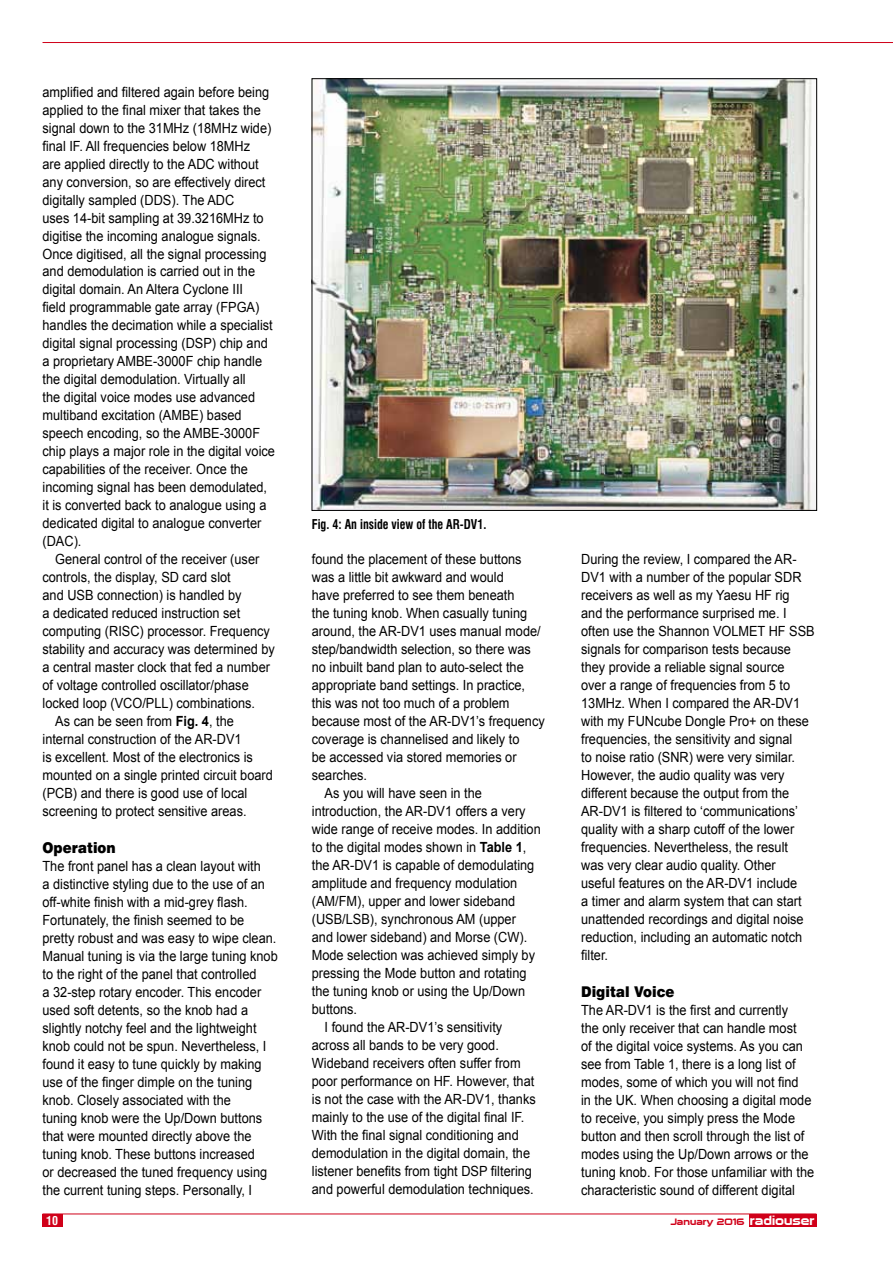
<style>
.page{position:relative;width:893px;height:1263px;background:#fff}
.page>*{position:absolute;margin:0;border:0;box-sizing:border-box;transform-origin:0 0}
.t1{font:900 14.85px "Swiss 721 BT";color:#000;scale:.91 1}
.t2{font:14.1px/18px "Arial";color:#000;scale:.91 1}
.t3{font:700 condensed 13.2px "Swiss 721 BT";color:#000;scale:.91 1}
.t4{font:700 condensed 12px "Swiss 721 BT";color:#fff}
.t5{font:9px "Sui Generis";color:#d00019}
.s1{font-weight:700}
.s2{font-size:12px;color:#fff}
</style>
<div class="page">
<div style="left:43px;top:1214px;width:20px;height:12px;background:#d00019"></div>
<div style="left:749px;top:1214px;width:67px;height:12px;background:#d00019"></div>
<hr style="left:43px;top:1213px;width:773px;height:1px;background:#d00019">
<hr style="left:43px;top:42px;width:850px;height:1px;background:#d00019">
<img style="left:314px;top:81px;width:501px;height:428px">
<p class="t2" style="left:43px;top:83px;width:257px">amplified and filtered again before being applied to the final mixer that takes the signal down to the 31MHz (18MHz wide) final IF. All frequencies below 18MHz<br>are applied directly to the ADC without any conversion, so are effectively direct digitally sampled (DDS). The ADC<br>uses 14-bit sampling at 39.3216MHz to digitise the incoming analogue signals.<br>Once digitised, all the signal processing and demodulation is carried out in the digital domain. An Altera Cyclone III<br>field programmable gate array (FPGA) handles the decimation while a specialist digital signal processing (DSP) chip and a proprietary AMBE-3000F chip handle the digital demodulation. Virtually all<br>the digital voice modes use advanced multiband excitation (AMBE) based speech encoding, so the AMBE-3000F chip plays a major role in the digital voice capabilities of the receiver. Once the incoming signal has been demodulated, it is converted back to analogue using a dedicated digital to analogue converter (DAC).</p>
<p class="t2" style="left:55px;top:551px;width:226px">General control of the receiver (user</p>
<p class="t2" style="left:43px;top:569px;width:208px">controls, the display, SD card slot</p>
<p class="t2" style="left:43px;top:587px;width:220px">and USB connection) is handled by</p>
<p class="t2" style="left:43px;top:605px;width:219px">a dedicated reduced instruction set</p>
<p class="t2" style="left:43px;top:623px;width:251px">computing (RISC) processor. Frequency</p>
<p class="t2" style="left:43px;top:641px;width:257px">stability and accuracy was determined by</p>
<p class="t2" style="left:43px;top:659px;width:251px">a central master clock that fed a number</p>
<p class="t2" style="left:43px;top:677px;width:228px">of voltage controlled oscillator/phase</p>
<p class="t2" style="left:43px;top:695px;width:235px">locked loop (VCO/PLL) combinations.</p>
<p class="t2" style="left:55px;top:713px;width:198px">As can be seen from <span class="s1">Fig. 4</span>, the</p>
<p class="t2" style="left:43px;top:731px;width:220px">internal construction of the AR-DV1</p>
<p class="t2" style="left:43px;top:749px;width:233px">is excellent. Most of the electronics is</p>
<p class="t2" style="left:43px;top:766px;width:255px">mounted on a single printed circuit board</p>
<p class="t2" style="left:43px;top:784px;width:227px">(PCB) and there is good use of local</p>
<p class="t2" style="left:43px;top:802px;width:226px">screening to protect sensitive areas.</p>
<p class="t1" style="left:43px;top:838px;width:82px">Operation</p>
<p class="t2" style="left:43px;top:857px;width:260px">The front panel has a clean layout with<br>a distinctive styling due to the use of an off-white finish with a mid-grey flash.<br>Fortunately, the finish seemed to be pretty robust and was easy to wipe clean.<br>Manual tuning is via the large tuning knob to the right of the panel that controlled<br>a 32-step rotary encoder. This encoder used soft detents, so the knob had a slightly notchy feel and the lightweight knob could not be spun. Nevertheless, I found it easy to tune quickly by making use of the finger dimple on the tuning knob. Closely associated with the<br>tuning knob were the Up/Down buttons that were mounted directly above the tuning knob. These buttons increased<br>or decreased the tuned frequency using the current tuning steps. Personally, I</p>
<p class="t3" style="left:312px;top:516px;width:193px">Fig. 4: An inside view of the AR-DV1.</p>
<p class="t2" style="left:312px;top:551px;width:232px">found the placement of these buttons</p>
<p class="t2" style="left:312px;top:569px;width:213px">was a little bit awkward and would</p>
<p class="t2" style="left:312px;top:587px;width:224px">have preferred to see them beneath</p>
<p class="t2" style="left:312px;top:605px;width:238px">the tuning knob. When casually tuning</p>
<p class="t2" style="left:312px;top:623px;width:253px">around, the AR-DV1 uses manual mode/</p>
<p class="t2" style="left:312px;top:641px;width:242px">step/bandwidth selection, so there was</p>
<p class="t2" style="left:312px;top:659px;width:234px">no inbuilt band plan to auto-select the</p>
<p class="t2" style="left:312px;top:677px;width:236px">appropriate band settings. In practice,</p>
<p class="t2" style="left:312px;top:695px;width:219px">this was not too much of a problem</p>
<p class="t2" style="left:312px;top:713px;width:257px">because most of the AR-DV1’s frequency</p>
<p class="t2" style="left:312px;top:731px;width:230px">coverage is channelised and likely to</p>
<p class="t2" style="left:312px;top:749px;width:227px">be accessed via stored memories or</p>
<p class="t2" style="left:312px;top:767px;width:62px">searches.</p>
<p class="t2" style="left:325px;top:785px;width:174px">As you will have seen in the</p>
<p class="t2" style="left:312px;top:803px;width:236px">introduction, the AR-DV1 offers a very</p>
<p class="t2" style="left:312px;top:821px;width:253px">wide range of receive modes. In addition</p>
<p class="t2" style="left:312px;top:839px;width:237px">to the digital modes shown in <span class="s1">Table 1</span>,</p>
<p class="t2" style="left:312px;top:857px;width:246px">the AR-DV1 is capable of demodulating</p>
<p class="t2" style="left:312px;top:875px;width:227px">amplitude and frequency modulation</p>
<p class="t2" style="left:312px;top:892px;width:225px">(AM/FM), upper and lower sideband</p>
<p class="t2" style="left:312px;top:910px;width:226px">(USB/LSB), synchronous AM (upper</p>
<p class="t2" style="left:312px;top:928px;width:238px">and lower sideband) and Morse (CW).</p>
<p class="t2" style="left:312px;top:946px;width:247px">Mode selection was achieved simply by</p>
<p class="t2" style="left:312px;top:964px;width:237px">pressing the Mode button and rotating</p>
<p class="t2" style="left:312px;top:982px;width:236px">the tuning knob or using the Up/Down</p>
<p class="t2" style="left:312px;top:1000px;width:51px">buttons.</p>
<p class="t2" style="left:325px;top:1018px;width:197px">I found the AR-DV1’s sensitivity</p>
<p class="t2" style="left:312px;top:1036px;width:207px">across all bands to be very good.</p>
<p class="t2" style="left:312px;top:1054px;width:231px">Wideband receivers often suffer from</p>
<p class="t2" style="left:312px;top:1072px;width:246px">poor performance on HF. However, that</p>
<p class="t2" style="left:312px;top:1090px;width:248px">is not the case with the AR-DV1, thanks</p>
<p class="t2" style="left:312px;top:1108px;width:235px">mainly to the use of the digital final IF.</p>
<p class="t2" style="left:312px;top:1126px;width:229px">With the final signal conditioning and</p>
<p class="t2" style="left:312px;top:1144px;width:241px">demodulation in the digital domain, the</p>
<p class="t2" style="left:312px;top:1162px;width:243px">listener benefits from tight DSP filtering</p>
<p class="t2" style="left:312px;top:1180px;width:245px">and powerful demodulation techniques.</p>
<p class="t2" style="left:581px;top:550px;width:258px">During the review, I compared the AR-DV1 with a number of the popular SDR receivers as well as my Yaesu HF rig<br>and the performance surprised me. I often use the Shannon VOLMET HF SSB signals for comparison tests because they provide a reliable signal source<br>over a range of frequencies from 5 to 13MHz. When I compared the AR-DV1 with my FUNcube Dongle Pro+ on these frequencies, the sensitivity and signal<br>to noise ratio (SNR) were very similar.<br>However, the audio quality was very different because the output from the AR-DV1 is filtered to ‘communications’ quality with a sharp cutoff of the lower frequencies. Nevertheless, the result<br>was very clear audio quality. Other<br>useful features on the AR-DV1 include<br>a timer and alarm system that can start unattended recordings and digital noise reduction, including an automatic notch filter.</p>
<p class="t1" style="left:581px;top:982px;width:104px">Digital Voice</p>
<p class="t2" style="left:581px;top:1001px;width:258px">The AR-DV1 is the first and currently<br>the only receiver that can handle most<br>of the digital voice systems. As you can see from Table 1, there is a long list of modes, some of which you will not find<br>in the UK. When choosing a digital mode to receive, you simply press the Mode button and then scroll through the list of modes using the Up/Down arrows or the tuning knob. For those unfamiliar with the characteristic sound of different digital</p>
<p class="t4" style="left:46px;top:1213px;width:13px">10</p>
<p class="t5" style="left:670px;top:1217px;width:145px">January 2016 <span class="s2">radiouser</span></p>
</div>
